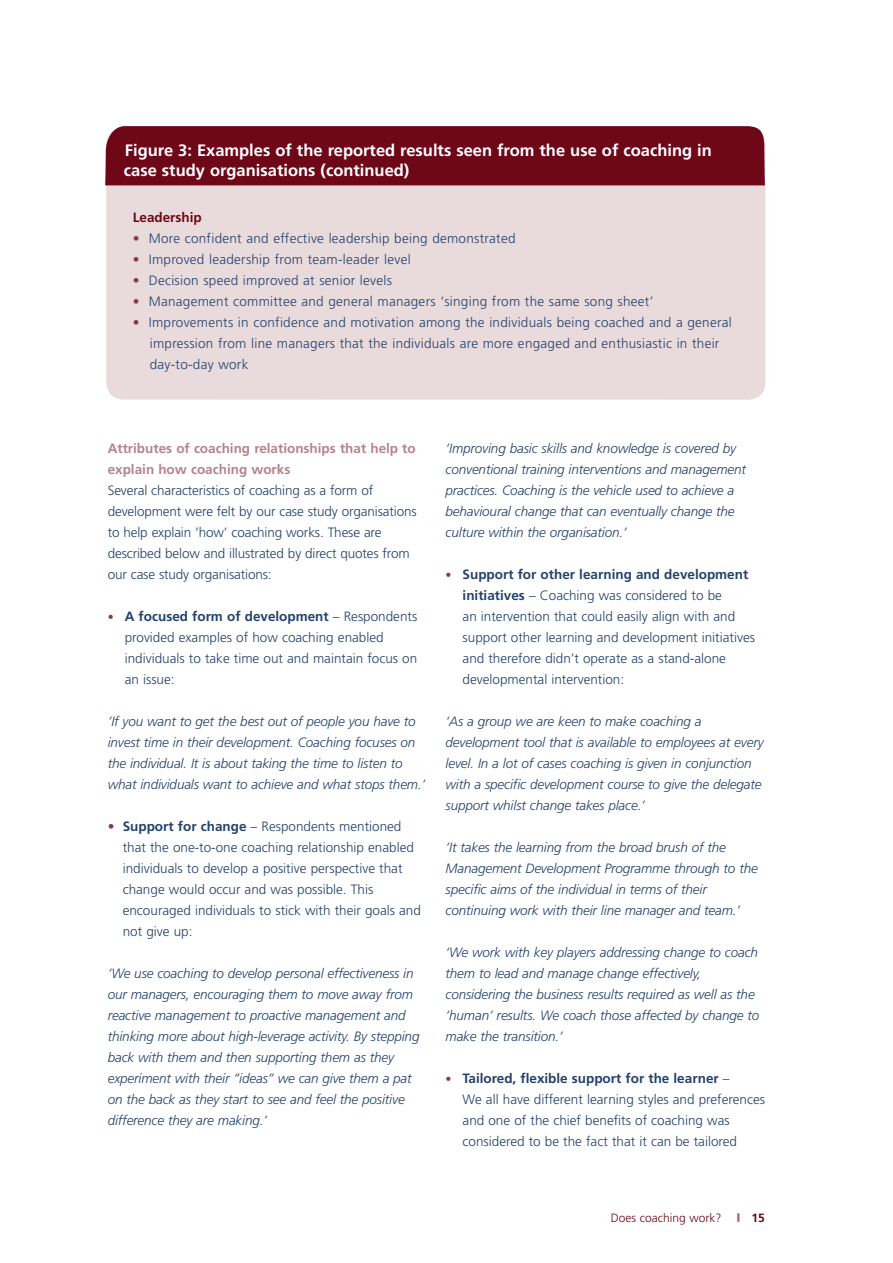
<style>
.page{position:relative;width:893px;height:1263px;background:#fff}
.page>*{position:absolute;margin:0;border:0;box-sizing:border-box;transform-origin:0 0}
.T_figure_titles{font:700 16.5px "Frutiger";color:#fff}
.B_body{font:italic 300 13.5px/21px "Frutiger";letter-spacing:-.01em;color:#24426b}
.B_bullets{font:300 13.5px/21px "Frutiger";color:#24426b}
.B_body-2{font:300 13.5px/21px "Frutiger";letter-spacing:-.01em;color:#24426b}
.B_numberlist{font:300 13.5px/21px "Frutiger";letter-spacing:.02em;color:#24426b}
.H3_subhead{font:700 13.5px/21px "Frutiger";color:#b7838b}
.H3_subhead-2{font:700 13.5px "Frutiger";color:#6e0717}
.t1{font:300 12px "Frutiger";color:#6e0717}
.t2{font:700 12px "Frutiger";color:#6e0717}
.s1{font-weight:400;color:#8b3945}
.s2{font-size:12px;color:#8b3945}
.s3{font-weight:700}
.s4{color:#8b3945}
</style>
<div class="page">
<svg style="left:737px;top:1213px;width:2px;height:9px"></svg>
<div style="left:106px;top:185px;width:659px;height:215px;background:#e9dadc"></div>
<div style="left:105px;top:126px;width:660px;height:59px;background:#6e0717"></div>
<p class="T_figure_titles" style="left:125px;top:140px;width:589px">Figure 3: Examples of the reported results seen from the use of coaching in</p>
<p class="T_figure_titles" style="left:124px;top:160px;width:287px">case study organisations (continued)</p>
<p class="H3_subhead-2" style="left:133px;top:209px;width:71px">Leadership</p>
<p class="B_numberlist" style="left:133px;top:228px;width:384px"><span class="s1">•</span> More confident and effective leadership being demonstrated</p>
<p class="B_numberlist" style="left:133px;top:249px;width:279px"><span class="s1">•</span> Improved leadership from team-leader level</p>
<p class="B_numberlist" style="left:133px;top:270px;width:261px"><span class="s1">•</span> Decision speed improved at senior levels</p>
<p class="B_numberlist" style="left:133px;top:291px;width:522px"><span class="s1">•</span> Management committee and general managers ‘singing from the same song sheet’</p>
<p class="B_numberlist" style="left:150px;top:312px;width:583px;text-indent:-17px"><span class="s1">•</span> Improvements in confidence and motivation among the individuals being coached and a general impression from line managers that the individuals are more engaged and enthusiastic in their day-to-day work</p>
<p class="H3_subhead" style="left:108px;top:438px;width:310px">Attributes of coaching relationships that help to explain how coaching works</p>
<p class="B_body-2" style="left:108px;top:480px;width:310px">Several characteristics of coaching as a form of development were felt by our case study organisations to help explain ‘how’ coaching works. These are described below and illustrated by direct quotes from our case study organisations:</p>
<p class="B_bullets" style="left:125px;top:606px;width:294px;text-indent:-17px"><span class="s2">•</span> <span class="s3">A focused form of development</span> – Respondents provided examples of how coaching enabled individuals to take time out and maintain focus on an issue:</p>
<p class="B_body" style="left:108px;top:711px;width:319px">‘If you want to get the best out of people you have to invest time in their development. Coaching focuses on the individual. It is about taking the time to listen to what individuals want to achieve and what stops them.’</p>
<p class="B_body-2" style="left:123px;top:816px;width:300px;text-indent:-15px"><span class="s4">•</span> <span class="s3">Support for change</span> – Respondents mentioned that the one-to-one coaching relationship enabled individuals to develop a positive perspective that change would occur and was possible. This encouraged individuals to stick with their goals and not give up:</p>
<p class="B_body" style="left:108px;top:963px;width:313px">‘We use coaching to develop personal effectiveness in our managers, encouraging them to move away from reactive management to proactive management and thinking more about high-leverage activity. By stepping back with them and then supporting them as they experiment with their “ideas” we can give them a pat on the back as they start to see and feel the positive difference they are making.’</p>
<p class="B_body" style="left:446px;top:438px;width:302px">‘Improving basic skills and knowledge is covered by conventional training interventions and management practices. Coaching is the vehicle used to achieve a behavioural change that can eventually change the culture within the organisation.’</p>
<p class="B_bullets" style="left:463px;top:564px;width:294px;text-indent:-17px"><span class="s2">•</span> <span class="s3">Support for other learning and development initiatives</span> – Coaching was considered to be<br>an intervention that could easily align with and support other learning and development initiatives and therefore didn’t operate as a stand-alone developmental intervention:</p>
<p class="B_body" style="left:446px;top:711px;width:320px">‘As a group we are keen to make coaching a development tool that is available to employees at every level. In a lot of cases coaching is given in conjunction with a specific development course to give the delegate support whilst change takes place.’</p>
<p class="B_body" style="left:446px;top:837px;width:314px">‘It takes the learning from the broad brush of the Management Development Programme through to the specific aims of the individual in terms of their continuing work with their line manager and team.’</p>
<p class="B_body" style="left:446px;top:942px;width:315px">‘We work with key players addressing change to coach them to lead and manage change effectively, considering the business results required as well as the ‘human’ results. We coach those affected by change to make the transition.’</p>
<p class="B_bullets" style="left:463px;top:1068px;width:304px;text-indent:-17px"><span class="s2">•</span> <span class="s3">Tailored, flexible support for the learner</span> –<br>We all have different learning styles and preferences and one of the chief benefits of coaching was considered to be the fact that it can be tailored</p>
<p class="t1" style="left:611px;top:1211px;width:112px">Does coaching work?</p>
<p class="t2" style="left:751px;top:1211px;width:15px">15</p>
</div>
